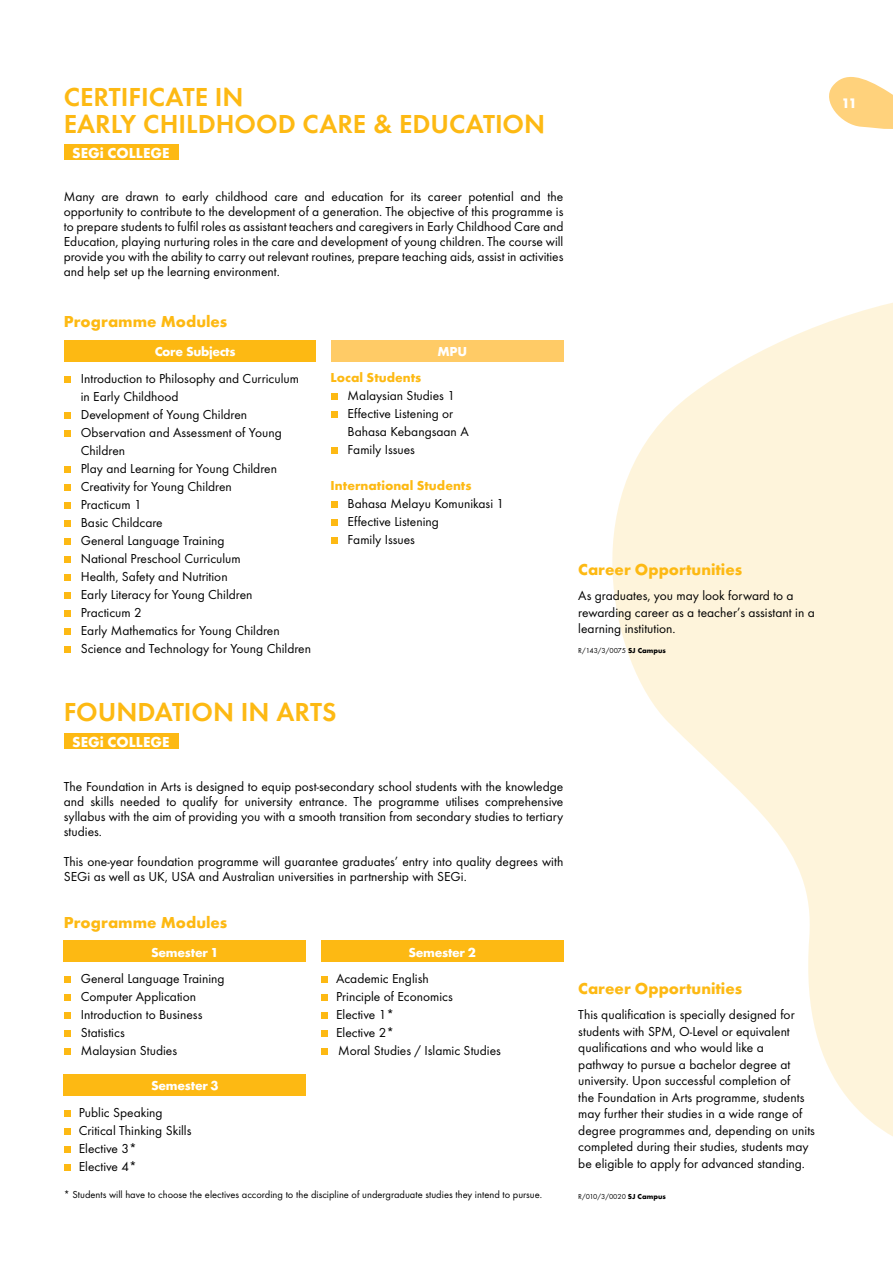
<style>
.page{position:relative;width:893px;height:1263px;background:#fff}
.page>*{position:absolute;margin:0;border:0;box-sizing:border-box;transform-origin:0 0}
.t1{font:600 27px/27px "Futura T";color:#fdb913}
.t2{font:700 16.5px "Futura T";color:#fdb913}
.t3{font:700 15px "Futura T";color:#fff}
.t4{font:700 14.4px "Futura T";color:#fff}
.t5{font:13.5px/18px "Futura T";color:#000}
.t6{font:700 13.5px "Futura T";letter-spacing:-.025em;color:#fff}
.t7{font:700 13.5px "Futura T";color:#fdb913}
.t8{font:10.5px "Futura T";color:#000}
.t9{font:7.5px "Futura T";color:#000}
.s1{font-weight:700}
</style>
<div class="page">
<svg style="left:612px;top:303px;width:281px;height:833px;fill:#fef4db"></svg>
<svg style="left:829px;top:77px;width:64px;height:52px"></svg>
<div style="left:64px;top:376px;width:7px;height:7px;background:#fdb913"></div>
<div style="left:64px;top:412px;width:7px;height:7px;background:#fdb913"></div>
<div style="left:64px;top:430px;width:7px;height:7px;background:#fdb913"></div>
<div style="left:64px;top:466px;width:7px;height:7px;background:#fdb913"></div>
<div style="left:64px;top:484px;width:7px;height:7px;background:#fdb913"></div>
<div style="left:64px;top:502px;width:7px;height:7px;background:#fdb913"></div>
<div style="left:64px;top:520px;width:7px;height:7px;background:#fdb913"></div>
<div style="left:64px;top:538px;width:7px;height:7px;background:#fdb913"></div>
<div style="left:64px;top:556px;width:7px;height:7px;background:#fdb913"></div>
<div style="left:64px;top:574px;width:7px;height:7px;background:#fdb913"></div>
<div style="left:64px;top:592px;width:7px;height:7px;background:#fdb913"></div>
<div style="left:64px;top:610px;width:7px;height:7px;background:#fdb913"></div>
<div style="left:64px;top:628px;width:7px;height:7px;background:#fdb913"></div>
<div style="left:64px;top:646px;width:7px;height:7px;background:#fdb913"></div>
<div style="left:64px;top:340px;width:252px;height:22px;background:#fdb913"></div>
<div style="left:331px;top:393px;width:7px;height:7px;background:#fdb913"></div>
<div style="left:331px;top:411px;width:7px;height:7px;background:#fdb913"></div>
<div style="left:331px;top:447px;width:7px;height:7px;background:#fdb913"></div>
<div style="left:331px;top:501px;width:7px;height:7px;background:#fdb913"></div>
<div style="left:331px;top:519px;width:7px;height:7px;background:#fdb913"></div>
<div style="left:331px;top:537px;width:7px;height:7px;background:#fdb913"></div>
<div style="left:331px;top:340px;width:232px;height:22px;background:#ffcb66"></div>
<div style="left:64px;top:976px;width:7px;height:7px;background:#fdb913"></div>
<div style="left:64px;top:994px;width:7px;height:7px;background:#fdb913"></div>
<div style="left:64px;top:1012px;width:7px;height:7px;background:#fdb913"></div>
<div style="left:64px;top:1030px;width:7px;height:7px;background:#fdb913"></div>
<div style="left:64px;top:1048px;width:7px;height:7px;background:#fdb913"></div>
<div style="left:64px;top:940px;width:242px;height:22px;background:#fdb913"></div>
<div style="left:321px;top:976px;width:7px;height:7px;background:#fdb913"></div>
<div style="left:321px;top:994px;width:7px;height:7px;background:#fdb913"></div>
<div style="left:321px;top:1012px;width:7px;height:7px;background:#fdb913"></div>
<div style="left:321px;top:1030px;width:7px;height:7px;background:#fdb913"></div>
<div style="left:321px;top:1048px;width:7px;height:7px;background:#fdb913"></div>
<div style="left:321px;top:940px;width:242px;height:22px;background:#fdb913"></div>
<div style="left:64px;top:1110px;width:7px;height:6px;background:#fdb913"></div>
<div style="left:64px;top:1128px;width:7px;height:6px;background:#fdb913"></div>
<div style="left:64px;top:1146px;width:7px;height:6px;background:#fdb913"></div>
<div style="left:64px;top:1164px;width:7px;height:6px;background:#fdb913"></div>
<div style="left:64px;top:1074px;width:242px;height:21px;background:#fdb913"></div>
<div style="left:64px;top:145px;width:115px;height:15px;background:#fdb913"></div>
<div style="left:64px;top:733px;width:115px;height:16px;background:#fdb913"></div>
<h1 class="t1" style="left:64px;top:83px;width:483px">CERTIFICATE IN<br>EARLY CHILDHOOD CARE &amp; EDUCATION</h1>
<p class="t3" style="left:72px;top:144px;width:99px">SEGi COLLEGE</p>
<p class="t5" style="left:64px;top:189px;width:501px;line-height:15px;text-align:justify">Many are drawn to early childhood care and education for its career potential and the opportunity to contribute to the development of a generation. The objective of this programme is to prepare students to fulfil roles as assistant teachers and caregivers in Early Childhood Care and Education, playing nurturing roles in the care and development of young children. The course will provide you with the ability to carry out relevant routines, prepare teaching aids, assist in activities and help set up the learning environment.</p>
<p class="t2" style="left:64px;top:312px;width:165px">Programme Modules</p>
<p class="t6" style="left:155px;top:343px;width:82px">Core Subjects</p>
<p class="t5" style="left:81px;top:369px;width:232px">Introduction to Philosophy and Curriculum in Early Childhood<br>Development of Young Children<br>Observation and Assessment of Young<br>Children<br>Play and Learning for Young Children<br>Creativity for Young Children<br>Practicum 1<br>Basic Childcare<br>General Language Training<br>National Preschool Curriculum<br>Health, Safety and Nutrition<br>Early Literacy for Young Children<br>Practicum 2<br>Early Mathematics for Young Children<br>Science and Technology for Young Children</p>
<p class="t6" style="left:438px;top:343px;width:31px">MPU</p>
<p class="t7" style="left:331px;top:370px;width:92px">Local Students</p>
<p class="t5" style="left:348px;top:387px;width:123px">Malaysian Studies 1<br>Effective Listening or<br>Bahasa Kebangsaan A<br>Family Issues</p>
<p class="t7" style="left:331px;top:478px;width:142px">International Students</p>
<p class="t5" style="left:348px;top:495px;width:158px">Bahasa Melayu Komunikasi 1<br>Effective Listening<br>Family Issues</p>
<p class="t2" style="left:578px;top:560px;width:165px">Career Opportunities</p>
<p class="t5" style="left:578px;top:587px;width:238px;line-height:16.5px">As graduates, you may look forward to a rewarding career as a teacher’s assistant in a learning institution.</p>
<p class="t9" style="left:578px;top:646px;width:89px">R/143/3/0075 <span class="s1">SJ Campus</span></p>
<h1 class="t1" style="left:64px;top:698px;width:274px">FOUNDATION IN ARTS</h1>
<p class="t3" style="left:72px;top:733px;width:99px">SEGi COLLEGE</p>
<p class="t5" style="left:64px;top:779px;width:501px;line-height:15px;text-align:justify">The Foundation in Arts is designed to equip post-secondary school students with the knowledge and skills needed to qualify for university entrance. The programme utilises comprehensive syllabus with the aim of providing you with a smooth transition from secondary studies to tertiary studies.</p>
<p class="t5" style="left:64px;top:854px;width:501px;line-height:15px">This one-year foundation programme will guarantee graduates’ entry into quality degrees with<br>SEGi as well as UK, USA and Australian universities in partnership with SEGi.</p>
<p class="t2" style="left:64px;top:912px;width:165px">Programme Modules</p>
<p class="t6" style="left:151px;top:944px;width:69px">Semester 1</p>
<p class="t5" style="left:81px;top:970px;width:145px">General Language Training<br>Computer Application<br>Introduction to Business<br>Statistics<br>Malaysian Studies</p>
<p class="t6" style="left:151px;top:1077px;width:69px">Semester 3</p>
<p class="t5" style="left:79px;top:1103px;width:114px">Public Speaking<br>Critical Thinking Skills<br>Elective 3*<br>Elective 4*</p>
<p class="t6" style="left:408px;top:944px;width:69px">Semester 2</p>
<p class="t5" style="left:336px;top:970px;width:166px">Academic English<br>Principle of Economics<br>Elective 1*<br>Elective 2*<br>Moral Studies / Islamic Studies</p>
<p class="t8" style="left:64px;top:1189px;width:480px">* Students will have to choose the electives according to the discipline of undergraduate studies they intend to pursue.</p>
<p class="t2" style="left:578px;top:979px;width:165px">Career Opportunities</p>
<p class="t5" style="left:578px;top:1006px;width:238px;line-height:16.5px">This qualification is specially designed for students with SPM, O-Level or equivalent qualifications and who would like a<br>pathway to pursue a bachelor degree at university. Upon successful completion of<br>the Foundation in Arts programme, students may further their studies in a wide range of degree programmes and, depending on units completed during their studies, students may be eligible to apply for advanced standing.</p>
<p class="t9" style="left:578px;top:1192px;width:89px">R/010/3/0020 <span class="s1">SJ Campus</span></p>
<p class="t4" style="left:841px;top:95px;width:17px">11</p>
</div>
